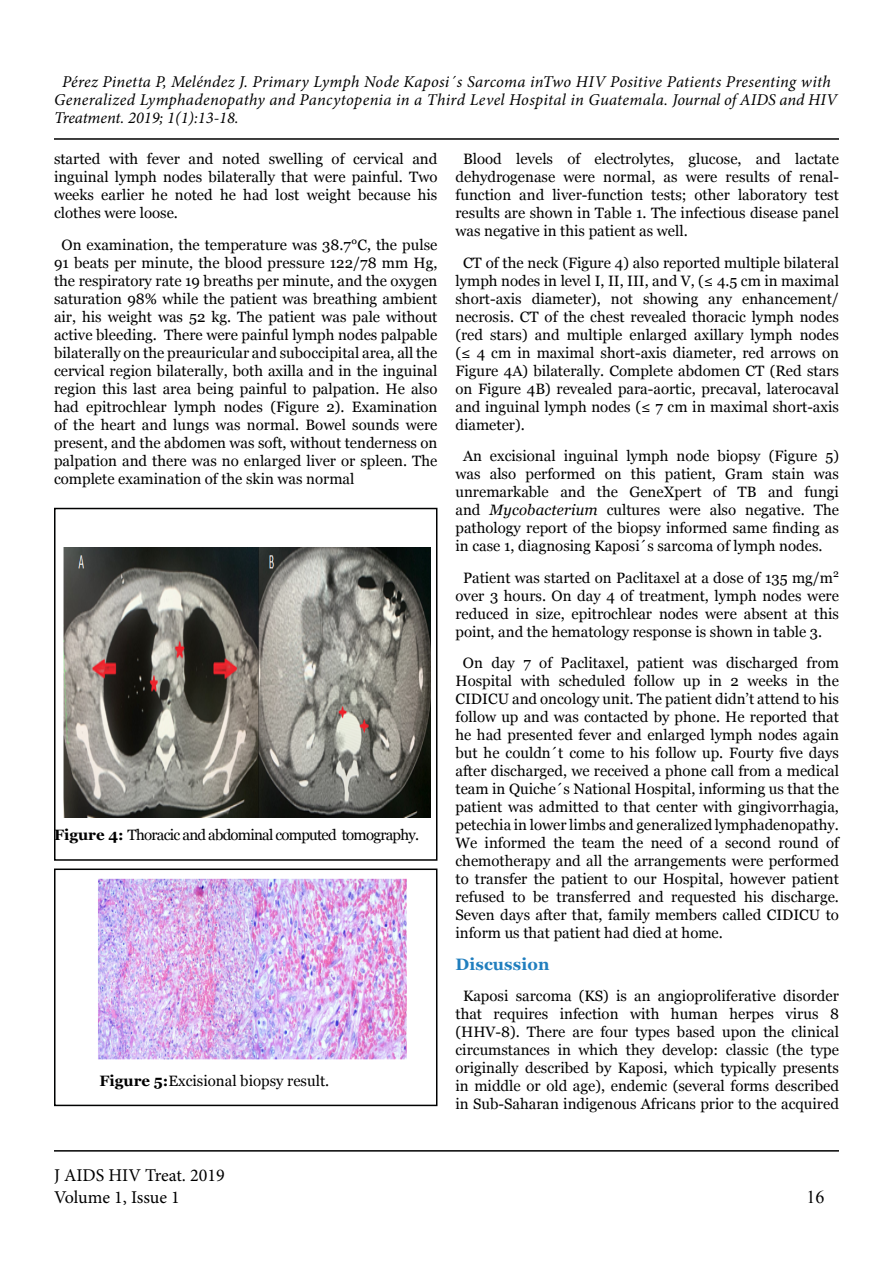
<style>
.page{position:relative;width:893px;height:1263px;background:#fff}
.page>*{position:absolute;margin:0;border:0;box-sizing:border-box;transform-origin:0 0}
.t1{font:18px/21.6px "Minion Pro";color:#000}
.t2{font:18px "Times New Roman";color:#000}
.t3{font:italic 16.5px/18px "Minion Pro";letter-spacing:.015em;color:#000101}
.t4{font:700 16.5px "Georgia";letter-spacing:.01em;color:#207ebe}
.t5{font:15px/18px "Georgia";color:#010000;text-align:justify}
.t6{font:15px/18px "Georgia";color:#000;text-align:center}
.t7{font:15px "Georgia";letter-spacing:-.05em;color:#000}
.s1{color:#000}
.s2{font-weight:700}
.s3{font-style:italic}
</style>
<div class="page">
<hr style="left:54px;top:1150px;width:785px;height:1px;background:#000101">
<hr style="left:54px;top:138px;width:785px;height:2px;background:#000101">
<div style="left:54px;top:508px;width:383px;height:353px;background:#fff;border:2px solid #000101"></div>
<img style="left:63px;top:547px;width:367px;height:270px">
<div style="left:54px;top:868px;width:383px;height:238px;background:#fff;border:2px solid #000101"></div>
<img style="left:98px;top:879px;width:309px;height:181px">
<p class="t3" style="left:54px;top:73px;width:785px;text-indent:8px">Pérez Pinetta P, Meléndez J. Primary Lymph Node Kaposi´s Sarcoma inTwo HIV Positive Patients Presenting with<br>Generalized Lymphadenopathy and Pancytopenia in a Third Level Hospital in Guatemala. <span class="s1">Journal of AIDS and HIV<br>Treatment. 2019; 1(1):13-18.</span></p>
<p class="t5" style="left:54px;top:150px;width:385px">started with fever and noted swelling of cervical and inguinal lymph nodes bilaterally that were painful. Two weeks earlier he noted he had lost weight because his clothes were loose.</p>
<p class="t5" style="left:54px;top:236px;width:385px;text-indent:8px">On examination, the temperature was 38.7°C, the pulse 91 beats per minute, the blood pressure 122/78 mm Hg, the respiratory rate 19 breaths per minute, and the oxygen saturation 98% while the patient was breathing ambient air, his weight was 52 kg. The patient was pale without active bleeding. There were painful lymph nodes palpable bilaterally on the preauricular and suboccipital area, all the cervical region bilaterally, both axilla and in the inguinal region this last area being painful to palpation. He also had epitrochlear lymph nodes (Figure 2). Examination of the heart and lungs was normal. Bowel sounds were present, and the abdomen was soft, without tenderness on palpation and there was no enlarged liver or spleen. The complete examination of the skin was normal</p>
<p class="t7" style="left:54px;top:826px;width:367px"><span class="s2">Figure 4:</span> Thoracic and abdominal computed tomography.</p>
<p class="t6" style="left:100px;top:1072px;width:231px"><span class="s2">Figure 5:</span>Excisional biopsy result.</p>
<p class="t5" style="left:455px;top:150px;width:385px;text-indent:8px">Blood levels of electrolytes, glucose, and lactate dehydrogenase were normal, as were results of renal&shy;function and liver-function tests; other laboratory test results are shown in Table 1. The infectious disease panel was negative in this patient as well.</p>
<p class="t5" style="left:455px;top:254px;width:385px;text-indent:8px">CT of the neck (Figure 4) also reported multiple bilateral lymph nodes in level I, II, III, and V, (≤ 4.5 cm in maximal short-axis diameter), not showing any enhancement/ necrosis. CT of the chest revealed thoracic lymph nodes (red stars) and multiple enlarged axillary lymph nodes (≤ 4 cm in maximal short-axis diameter, red arrows on Figure 4A) bilaterally. Complete abdomen CT (Red stars on Figure 4B) revealed para-aortic, precaval, laterocaval and inguinal lymph nodes (≤ 7 cm in maximal short-axis diameter).</p>
<p class="t5" style="left:455px;top:447px;width:385px;text-indent:8px">An excisional inguinal lymph node biopsy (Figure 5) was also performed on this patient, Gram stain was unremarkable and the GeneXpert of TB and fungi and <span class="s3">Mycobacterium</span> cultures were also negative. The pathology report of the biopsy informed same finding as in case 1, diagnosing Kaposi´s sarcoma of lymph nodes.</p>
<p class="t5" style="left:455px;top:569px;width:385px;text-indent:8px">Patient was started on Paclitaxel at a dose of 135 mg/m<sup>2 </sup>over 3 hours. On day 4 of treatment, lymph nodes were reduced in size, epitrochlear nodes were absent at this point, and the hematology response is shown in table 3.</p>
<p class="t5" style="left:455px;top:654px;width:385px;text-indent:8px">On day 7 of Paclitaxel, patient was discharged from Hospital with scheduled follow up in 2 weeks in the CIDICU and oncology unit. The patient didn’t attend to his follow up and was contacted by phone. He reported that he had presented fever and enlarged lymph nodes again but he couldn´t come to his follow up. Fourty five days after discharged, we received a phone call from a medical team in Quiche´s National Hospital, informing us that the patient was admitted to that center with gingivorrhagia, petechia in lower limbs and generalized lymphadenopathy.<br>We informed the team the need of a second round of chemotherapy and all the arrangements were performed to transfer the patient to our Hospital, however patient refused to be transferred and requested his discharge.<br>Seven days after that, family members called CIDICU to inform us that patient had died at home.</p>
<p class="t4" style="left:455px;top:954px;width:96px">Discussion</p>
<p class="t6" style="left:455px;top:987px;width:385px">Kaposi sarcoma (KS) is an angioproliferative disorder that requires infection with human herpes virus 8 (HHV-8). There are four types based upon the clinical circumstances in which they develop: classic (the type originally described by Kaposi, which typically presents in middle or old age), endemic (several forms described in Sub-Saharan indigenous Africans prior to the acquired</p>
<p class="t1" style="left:54px;top:1164px;width:172px">J AIDS HIV Treat. 2019<br>Volume 1, Issue 1</p>
<p class="t2" style="left:806px;top:1185px;width:19px">16</p>
</div>
